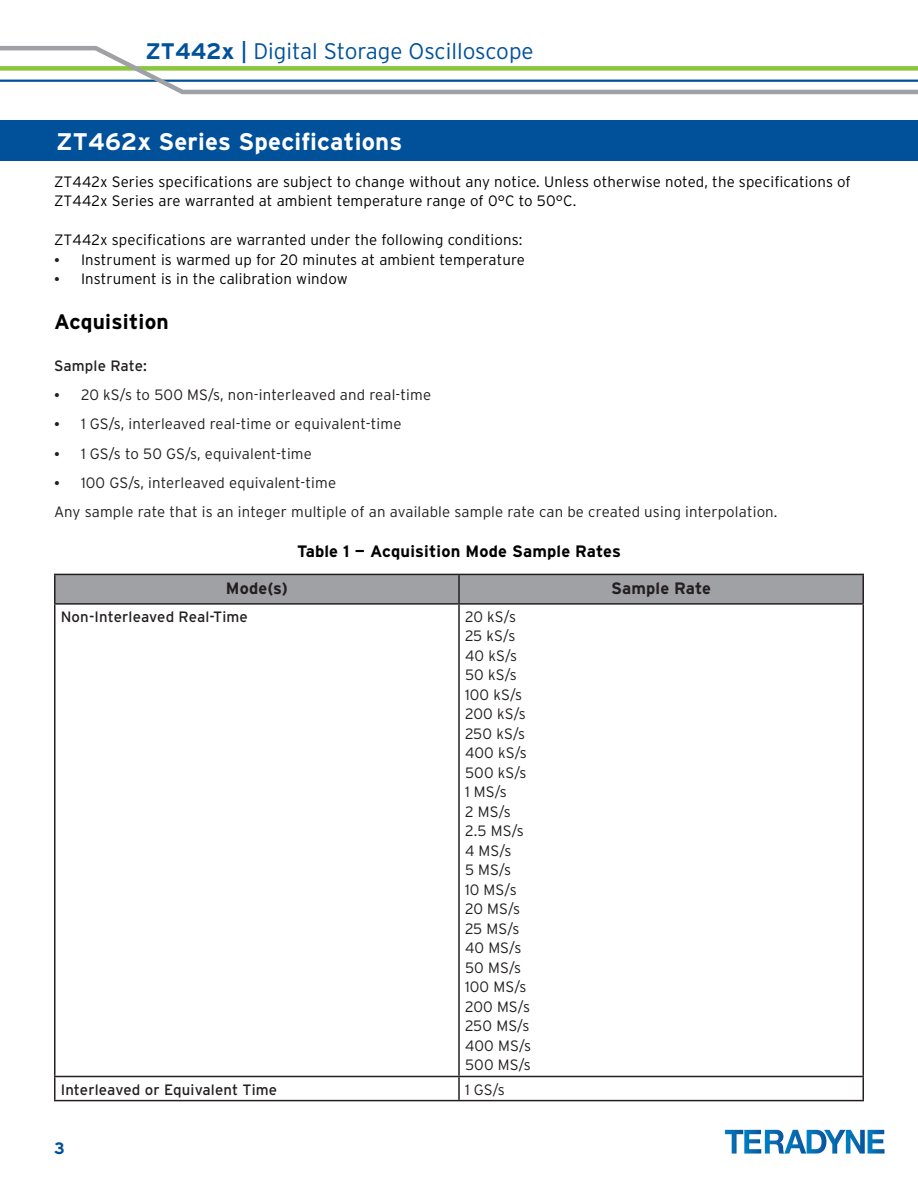
<style>
.page{position:relative;width:918px;height:1188px;background:#fff}
.page>*{position:absolute;margin:0;border:0;box-sizing:border-box;transform-origin:0 0}
.t1{font:700 24px "Interstate";letter-spacing:.01em;color:#fff}
.t2{font:300 22.5px "Interstate";color:#01529a}
.t3{font:700 21px "Interstate";letter-spacing:.01em;color:#000}
.t4{font:700 16.5px "Interstate";letter-spacing:.01em;color:#000}
.t5{font:700 16.5px "Interstate";letter-spacing:.01em;color:#231f20}
.t6{font:700 16.5px "Interstate";color:#01519a}
.body_copy{font:300 15px "Interstate";letter-spacing:.01em;color:#231f20}
.t7{font:300 15px/19.5px "Interstate";letter-spacing:.01em;color:#000}
.body_copy-2{font:15px "Interstate";letter-spacing:.01em;color:#231f20}
.s1{font-weight:700}
.s2{font-weight:400}
.s3{font-weight:400;font-size:13.5px;color:#231f20}
.s4{font-weight:400;font-size:13.5px}
</style>
<div class="page">
<svg style="left:725px;top:1130px;width:160px;height:24px"></svg>
<svg style="left:0;top:46px;width:918px;height:48px"></svg>
<div style="left:0;top:120px;width:918px;height:41px;background:#01519a"></div>
<hr style="left:54px;top:574px;width:405px;height:1px;background:#231f20">
<hr style="left:54px;top:575px;width:2px;height:28px;background:#231f20">
<svg style="left:55px;top:574px;width:809px;height:29px;background:#9a9b9f"></svg>
<hr style="left:54px;top:603px;width:405px;height:2px;background:#231f20">
<hr style="left:54px;top:605px;width:2px;height:471px;background:#231f20">
<hr style="left:459px;top:603px;width:405px;height:2px;background:#231f20">
<hr style="left:458px;top:605px;width:2px;height:471px;background:#231f20">
<hr style="left:863px;top:605px;width:1px;height:471px;background:#231f20">
<hr style="left:54px;top:1076px;width:405px;height:1px;background:#231f20">
<hr style="left:54px;top:1077px;width:2px;height:23px;background:#231f20">
<hr style="left:459px;top:1076px;width:405px;height:1px;background:#231f20">
<hr style="left:458px;top:1077px;width:2px;height:23px;background:#231f20">
<svg style="left:863px;top:1077px;width:1px;height:23px"></svg>
<hr style="left:54px;top:1100px;width:405px;height:1px;background:#231f20">
<hr style="left:459px;top:1100px;width:405px;height:1px;background:#231f20">
<h2 class="t2" style="left:145px;top:39px;width:390px"><span class="s1">ZT442x</span> <span class="s2">|</span> Digital Storage Oscilloscope</h2>
<p class="t1" style="left:56px;top:128px;width:348px">ZT462x Series Specifications</p>
<p class="t7" style="left:54px;top:171px;width:798px">ZT442x Series specifications are subject to change without any notice. Unless otherwise noted, the specifications of<br>ZT442x Series are warranted at ambient temperature range of 0°C to 50°C.</p>
<p class="t7" style="left:54px;top:230px;width:470px">ZT442x specifications are warranted under the following conditions:</p>
<p class="t7" style="left:54px;top:249px;width:473px"><span class="s3">•</span> Instrument is warmed up for 20 minutes at ambient temperature</p>
<p class="t7" style="left:54px;top:269px;width:295px"><span class="s3">•</span> Instrument is in the calibration window</p>
<p class="t3" style="left:54px;top:310px;width:116px">Acquisition</p>
<p class="body_copy-2" style="left:54px;top:357px;width:95px">Sample Rate:</p>
<p class="body_copy" style="left:54px;top:386px;width:379px"><span class="s4">•</span> 20 kS/s to 500 MS/s, non-interleaved and real-time</p>
<p class="body_copy" style="left:54px;top:416px;width:349px"><span class="s4">•</span> 1 GS/s, interleaved real-time or equivalent-time</p>
<p class="body_copy" style="left:54px;top:445px;width:259px"><span class="s4">•</span> 1 GS/s to 50 GS/s, equivalent-time</p>
<p class="body_copy" style="left:54px;top:474px;width:284px"><span class="s4">•</span> 100 GS/s, interleaved equivalent-time</p>
<p class="body_copy" style="left:54px;top:503px;width:725px">Any sample rate that is an integer multiple of an available sample rate can be created using interpolation.</p>
<p class="t4" style="left:297px;top:542px;width:325px">Table 1 — Acquisition Mode Sample Rates</p>
<p class="t5" style="left:226px;top:579px;width:63px">Mode(s)</p>
<p class="t5" style="left:611px;top:579px;width:101px">Sample Rate</p>
<p class="body_copy-2" style="left:61px;top:608px;width:189px">Non-Interleaved Real-Time</p>
<p class="body_copy" style="left:465px;top:608px;width:53px">20 kS/s</p>
<p class="body_copy" style="left:465px;top:628px;width:52px">25 kS/s</p>
<p class="body_copy" style="left:465px;top:647px;width:54px">40 kS/s</p>
<p class="body_copy" style="left:465px;top:667px;width:53px">50 kS/s</p>
<p class="body_copy" style="left:465px;top:686px;width:59px">100 kS/s</p>
<p class="body_copy" style="left:465px;top:706px;width:62px">200 kS/s</p>
<p class="body_copy" style="left:465px;top:725px;width:62px">250 kS/s</p>
<p class="body_copy" style="left:465px;top:745px;width:63px">400 kS/s</p>
<p class="body_copy" style="left:465px;top:764px;width:63px">500 kS/s</p>
<p class="body_copy" style="left:465px;top:784px;width:43px">1 MS/s</p>
<p class="body_copy" style="left:465px;top:803px;width:47px">2 MS/s</p>
<p class="body_copy" style="left:465px;top:823px;width:60px">2.5 MS/s</p>
<p class="body_copy" style="left:465px;top:842px;width:48px">4 MS/s</p>
<p class="body_copy" style="left:465px;top:862px;width:48px">5 MS/s</p>
<p class="body_copy" style="left:465px;top:881px;width:53px">10 MS/s</p>
<p class="body_copy" style="left:465px;top:901px;width:57px">20 MS/s</p>
<p class="body_copy" style="left:465px;top:920px;width:56px">25 MS/s</p>
<p class="body_copy" style="left:465px;top:940px;width:58px">40 MS/s</p>
<p class="body_copy" style="left:465px;top:959px;width:58px">50 MS/s</p>
<p class="body_copy" style="left:465px;top:979px;width:63px">100 MS/s</p>
<p class="body_copy" style="left:465px;top:998px;width:67px">200 MS/s</p>
<p class="body_copy" style="left:465px;top:1018px;width:66px">250 MS/s</p>
<p class="body_copy" style="left:465px;top:1037px;width:68px">400 MS/s</p>
<p class="body_copy" style="left:465px;top:1057px;width:67px">500 MS/s</p>
<p class="body_copy-2" style="left:61px;top:1081px;width:218px">Interleaved or Equivalent Time</p>
<p class="body_copy" style="left:465px;top:1081px;width:41px">1 GS/s</p>
<p class="t6" style="left:54px;top:1139px;width:12px">3</p>
</div>
